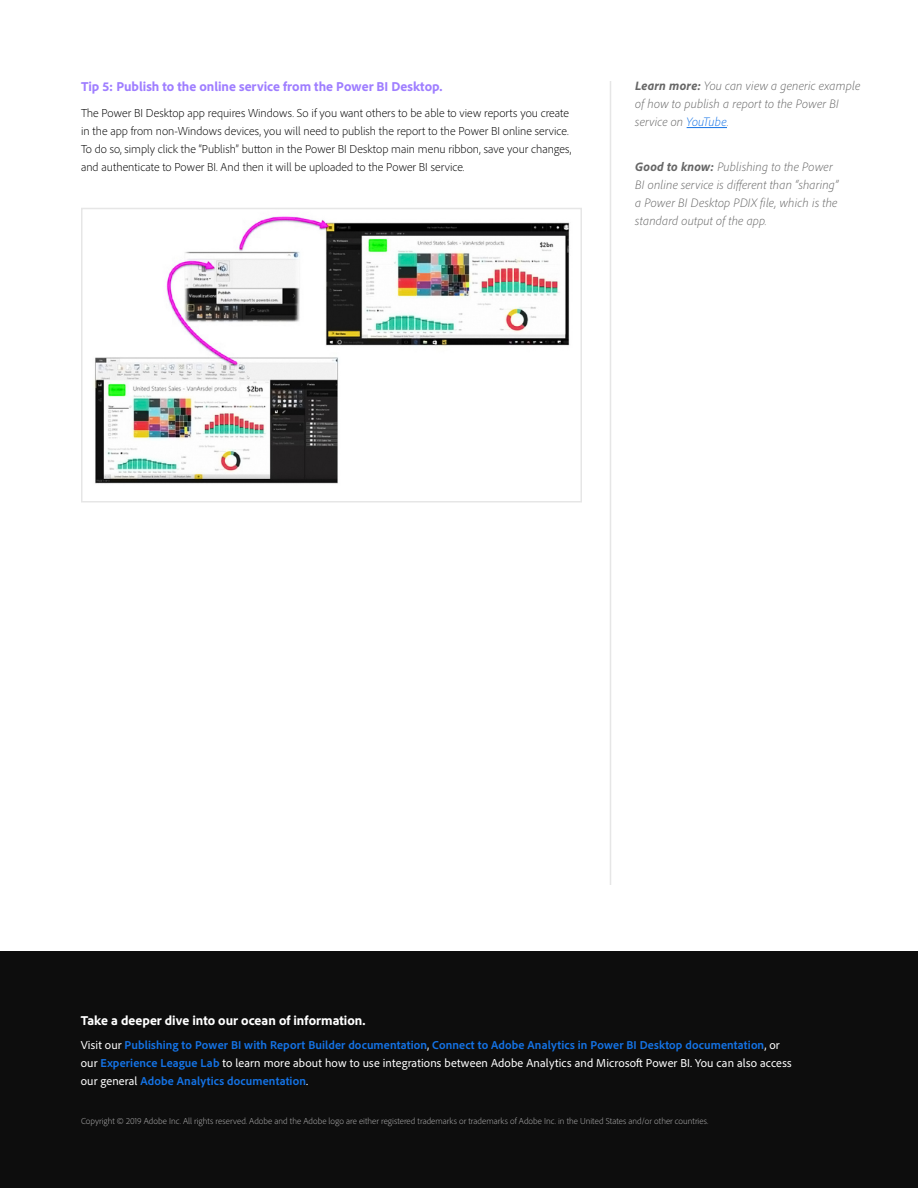
<style>
.page{position:relative;width:918px;height:1188px;background:#fff}
.page>*{position:absolute;margin:0;border:0;box-sizing:border-box;transform-origin:0 0}
.Body_-_Tips{font:800 13.5px "Adobe Clean";color:#9f7eff}
.Section_header{font:800 13.5px "Adobe Clean";color:#fff}
.Section_hints{font:italic 300 12.75px/18px "Adobe Clean";letter-spacing:.01em;color:#666}
.Body_-_Tips-2{font:300 12px/18px "Adobe Clean";color:#000}
.Body_-_Tips-3{font:700 12px/18px "Adobe Clean";letter-spacing:.01em;color:#1473e6}
.t1{font:300 9px "Adobe Clean";color:#b3b3b3}
.s1{font-weight:800}
.s2{color:#1473e6}
.s3{font-weight:400;color:#fff}
</style>
<div class="page">
<div style="left:0;top:951px;width:918px;height:237px;background:#0d0d0d"></div>
<hr style="left:687px;top:127px;width:40px;height:1px;background:#1473e6">
<hr style="left:610px;top:81px;width:1px;height:804px;background:#e6e6e6">
<img style="left:93px;top:216px;width:477px;height:268px">
<div style="left:81px;top:208px;width:501px;height:294px;border:2px solid #e6e6e6"></div>
<p class="Body_-_Tips" style="left:81px;top:77px;width:363px">Tip 5: Publish to the online service from the Power BI Desktop.</p>
<p class="Body_-_Tips-2" style="left:81px;top:104px;width:492px">The Power BI Desktop app requires Windows. So if you want others to be able to view reports you create in the app from non-Windows devices, you will need to publish the report to the Power BI online service.<br>To do so, simply click the “Publish” button in the Power BI Desktop main menu ribbon, save your changes, and authenticate to Power BI. And then it will be uploaded to the Power BI service.</p>
<p class="Section_hints" style="left:635px;top:77px;width:226px"><span class="s1">Learn more:</span> You can view a generic example of how to publish a report to the Power BI service on <span class="s2">YouTube</span>.</p>
<p class="Section_hints" style="left:635px;top:157px;width:205px"><span class="s1">Good to know:</span> Publishing to the Power BI online service is different than “sharing” a Power BI Desktop PDIX file, which is the standard output of the app.</p>
<p class="Section_header" style="left:81px;top:1011px;width:286px">Take a deeper dive into our ocean of information.</p>
<p class="Body_-_Tips-3" style="left:81px;top:1036px;width:712px"><span class="s3">Visit our</span> Publishing to Power BI with Report Builder documentation<span class="s3">,</span> Connect to Adobe Analytics in Power BI Desktop documentation<span class="s3">, or our</span> Experience League Lab <span class="s3">to learn more about how to use integrations between Adobe Analytics and Microsoft Power BI. You can also access our general</span> Adobe Analytics documentation<span class="s3">.</span></p>
<p class="t1" style="left:81px;top:1115px;width:629px">Copyright © 2019 Adobe Inc. All rights reserved. Adobe and the Adobe logo are either registered trademarks or trademarks of Adobe Inc. in the United States and/or other countries.</p>
</div>
